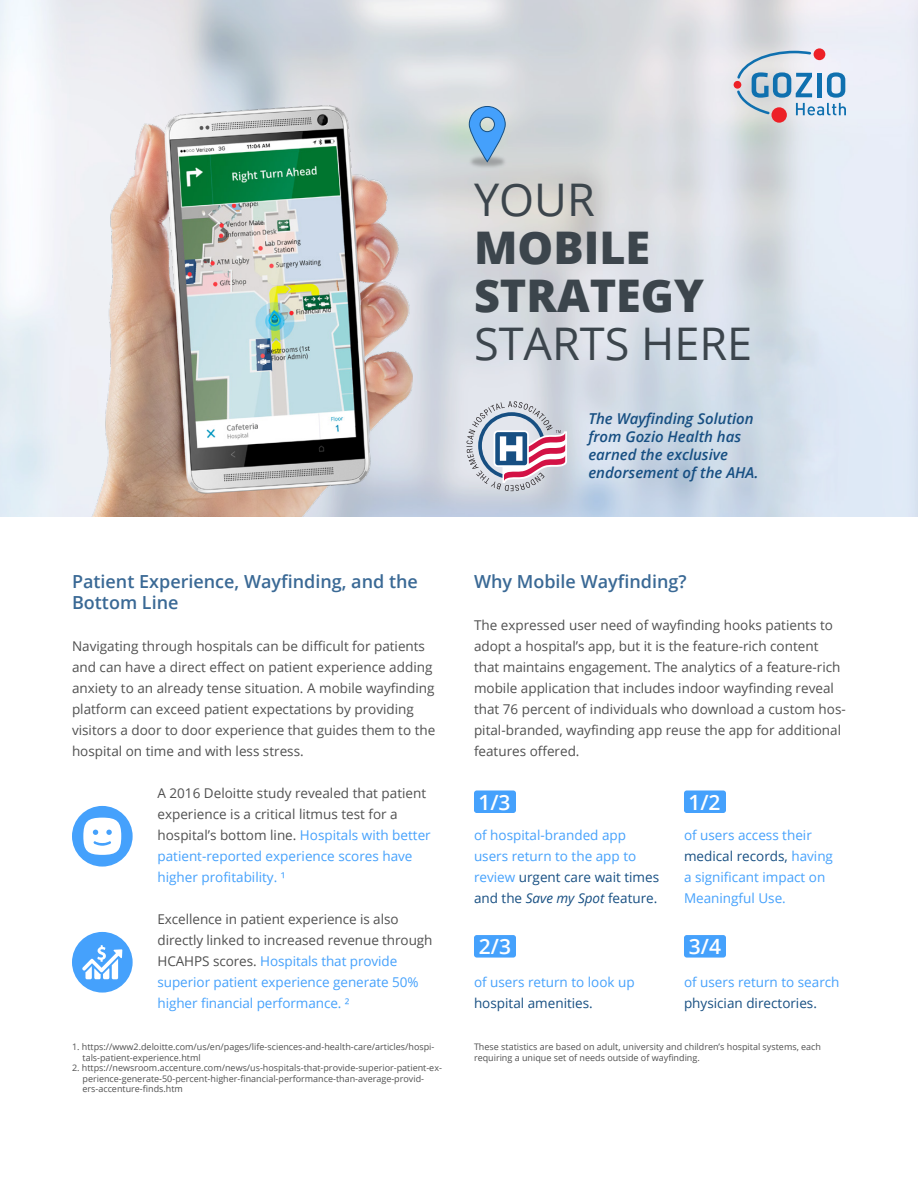
<style>
.page{position:relative;width:918px;height:1188px;background:#fff}
.page>*{position:absolute;margin:0;border:0;box-sizing:border-box;transform-origin:0 0}
.t1{font:45px/48px "Open Sans";color:#3c454c}
.t2{font:600 21px "Open Sans";color:#fff}
.t3{font:600 18px/21px "Open Sans";color:#3a6995}
.t4{font:italic 600 15px/18px "Open Sans";color:#174f82}
.t5{font:13.5px/21px "Open Sans";color:#505050}
.t6{font:13.5px/21px "Open Sans";color:#45a1fc}
.t7{font:9px/10.5px "Open Sans";color:#505050}
.s1{font-weight:800}
.s2{color:#45a1fc}
.s3{color:#174f82}
.s4{font-style:italic;color:#174f82}
</style>
<div class="page">
<svg style="left:0;top:0;width:918px;height:516px"></svg>
<div style="left:474px;top:790px;width:42px;height:23px;background:#45a1fc;border-radius:3px"></div>
<div style="left:474px;top:935px;width:42px;height:23px;background:#45a1fc;border-radius:3px"></div>
<div style="left:684px;top:790px;width:42px;height:23px;background:#45a1fc;border-radius:3px"></div>
<div style="left:684px;top:935px;width:42px;height:23px;background:#45a1fc;border-radius:3px"></div>
<div style="left:734px;top:81px;width:7px;height:8px;background:#ed2026;border-radius:50%"></div>
<div style="left:771px;top:107px;width:16px;height:16px;background:#ed2026;border-radius:50%"></div>
<svg style="left:814px;top:48px;width:11px;height:12px"></svg>
<svg style="left:737px;top:51px;width:109px;height:64px"></svg>
<svg style="left:466px;top:401px;width:101px;height:90px"></svg>
<img style="left:90px;top:106px;width:323px;height:410px">
<img style="left:446px;top:131px;width:84px;height:61px">
<svg style="left:468px;top:106px;width:38px;height:57px"></svg>
<div style="left:72px;top:806px;width:61px;height:61px;background:#45a1fc;border-radius:50%"></div>
<svg style="left:83px;top:818px;width:38px;height:37px"></svg>
<div style="left:72px;top:932px;width:61px;height:61px;background:#45a1fc;border-radius:50%"></div>
<svg style="left:82px;top:945px;width:40px;height:34px"></svg>
<p class="t1" style="left:474px;top:174px;width:280px">YOUR<br><span class="s1">MOBILE<br>STRATEGY<br></span>STARTS HERE</p>
<p class="t4" style="left:588px;top:410px;width:172px">The Wayfinding Solution from Gozio Health has earned the exclusive endorsement of the AHA.</p>
<p class="t3" style="left:72px;top:571px;width:347px">Patient Experience, Wayfinding, and the<br>Bottom Line</p>
<p class="t5" style="left:72px;top:636px;width:365px">Navigating through hospitals can be difficult for patients and can have a direct effect on patient experience adding anxiety to an already tense situation. A mobile wayfinding platform can exceed patient expectations by providing visitors a door to door experience that guides them to the hospital on time and with less stress.</p>
<p class="t5" style="left:158px;top:782px;width:275px">A 2016 Deloitte study revealed that patient experience is a critical litmus test for a hospital’s bottom line. <span class="s2">Hospitals with better patient-reported experience scores have higher profitability. ¹</span></p>
<p class="t5" style="left:158px;top:909px;width:277px">Excellence in patient experience is also directly linked to increased revenue through HCAHPS scores. <span class="s2">Hospitals that provide superior patient experience generate 50% higher financial performance. ²</span></p>
<p class="t7" style="left:82px;top:1041px;width:353px;text-indent:-10px">1. https://www2.deloitte.com/us/en/pages/life-sciences-and-health-care/articles/hospi&shy;tals-patient-experience.html</p>
<p class="t7" style="left:82px;top:1062px;width:361px;text-indent:-10px">2. https://newsroom.accenture.com/news/us-hospitals-that-provide-superior-patient-ex&shy;perience-generate-50-percent-higher-financial-performance-than-average-provid&shy;ers-accenture-finds.htm</p>
<p class="t3" style="left:474px;top:571px;width:214px">Why Mobile Wayfinding?</p>
<p class="t5" style="left:474px;top:614px;width:373px">The expressed user need of wayfinding hooks patients to adopt a hospital’s app, but it is the feature-rich content that maintains engagement. The analytics of a feature-rich mobile application that includes indoor wayfinding reveal that 76 percent of individuals who download a custom hos&shy;pital-branded, wayfinding app reuse the app for additional features offered.</p>
<p class="t2" style="left:478px;top:788px;width:34px">1/3</p>
<p class="t6" style="left:474px;top:824px;width:187px">of hospital-branded app users return to the app to review <span class="s3">urgent care wait times and the</span> <span class="s4">Save my Spot</span> <span class="s3">feature.</span></p>
<p class="t2" style="left:688px;top:788px;width:34px">1/2</p>
<p class="t6" style="left:684px;top:824px;width:151px">of users access their <span class="s3">medical records,</span> having a significant impact on<br>Meaningful Use.</p>
<p class="t2" style="left:479px;top:932px;width:34px">2/3</p>
<p class="t2" style="left:689px;top:932px;width:34px">3/4</p>
<p class="t6" style="left:474px;top:971px;width:162px">of users return to look up <span class="s3">hospital amenities.</span></p>
<p class="t6" style="left:684px;top:971px;width:157px">of users return to search <span class="s3">physician directories.</span></p>
<p class="t7" style="left:474px;top:1041px;width:349px">These statistics are based on adult, university and children’s hospital systems, each requiring a unique set of needs outside of wayfinding.</p>
</div>
